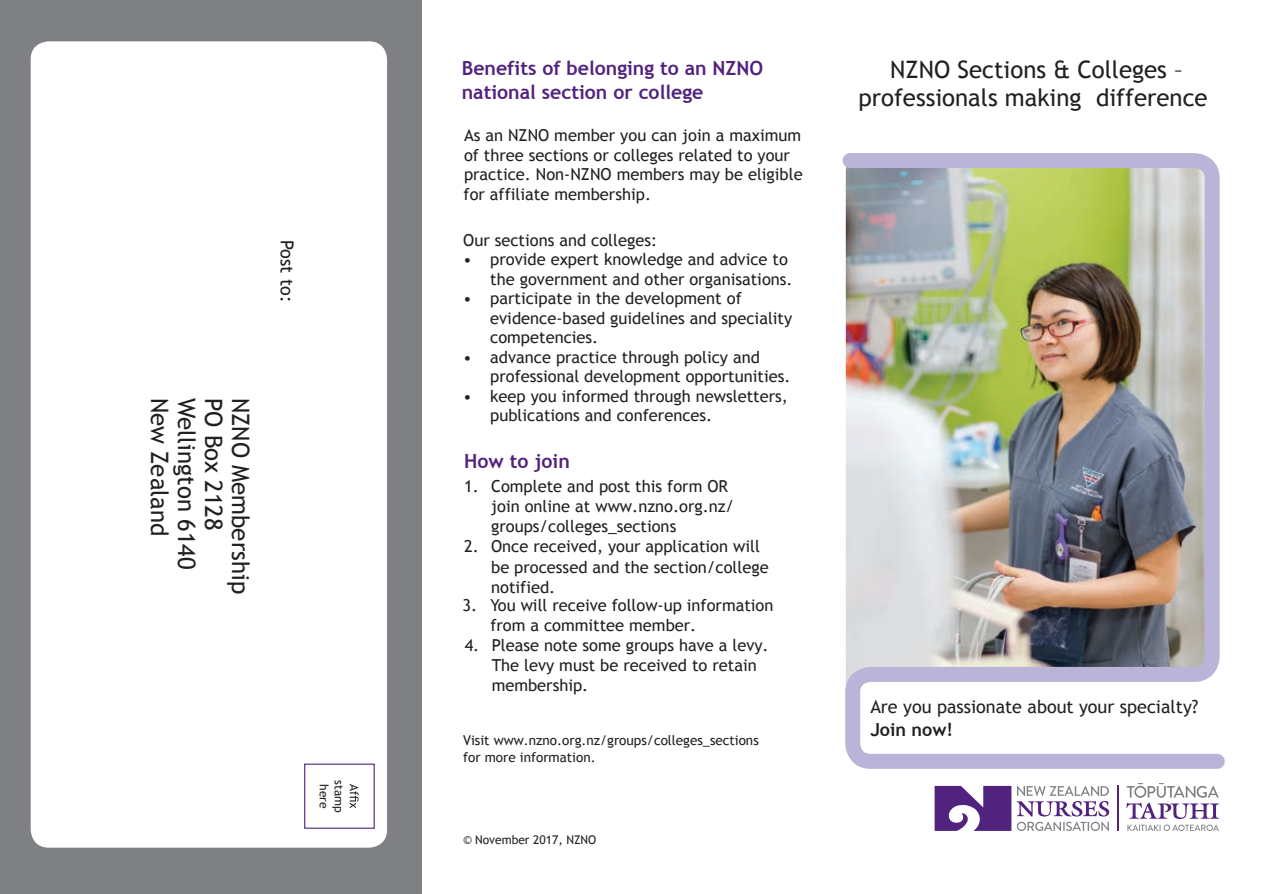
<style>
.page{position:relative;width:1264px;height:894px;background:#fff}
.page>*{position:absolute;margin:0;border:0;box-sizing:border-box;transform-origin:0 0}
.t1{font:24px/28.8px "Trebuchet MS";color:#231f20;text-align:center}
.t2{font:700 19.5px/23.4px "Trebuchet MS";color:#52227f}
.t3{font:18px "Trebuchet MS";color:#231f20}
.t4{font:700 18px "Trebuchet MS";color:#231f20}
.t5{font:16.5px/19.5px "Trebuchet MS";color:#231f20}
.t6{font:13.5px/16.2px "Trebuchet MS";color:#231f20}
.t7{font:12px/15px "Trebuchet MS";color:#231f20;text-align:center}
</style>
<div class="page">
<div style="left:0;top:0;width:422px;height:893px;background:#7e8083"></div>
<div style="left:31px;top:41px;width:356px;height:806px;background:#fff;border-radius:18px"></div>
<img style="left:842px;top:153px;width:383px;height:616px">
<svg style="left:350px;top:784px;width:8px;height:24px"></svg>
<div style="left:304px;top:763px;width:71px;height:65px;border:1px solid #52227f"></div>
<hr style="left:1117px;top:785px;width:1px;height:45px;background:#52227f">
<svg style="left:1126px;top:783px;width:92px;height:35px"></svg>
<svg style="left:1127px;top:824px;width:91px;height:6px"></svg>
<svg style="left:934px;top:785px;width:175px;height:45px"></svg>
<p class="t3" style="left:297px;top:240px;width:64px;rotate:90deg">Post to:</p>
<h1 class="t1" style="left:200px;top:397px;width:173px;rotate:90deg">Wellington 6140</h1>
<h1 class="t1" style="left:227px;top:397px;width:134px;rotate:90deg">PO Box 2128</h1>
<h1 class="t1" style="left:254px;top:397px;width:198px;rotate:90deg">NZNO Membership</h1>
<h1 class="t1" style="left:173px;top:397px;width:140px;rotate:90deg">New Zealand</h1>
<p class="t7" style="left:346px;top:779px;width:34px;rotate:90deg">stamp here</p>
<p class="t2" style="left:461px;top:56px;width:303px">Benefits of belonging to an NZNO national section or college</p>
<p class="t5" style="left:463px;top:126px;width:340px">As an NZNO member you can join a maximum of three sections or colleges related to your practice. Non-NZNO members may be eligible for affiliate membership.</p>
<p class="t5" style="left:463px;top:230px;width:195px">Our sections and colleges:</p>
<p class="t5" style="left:463px;top:250px;width:331px;text-align:right">• provide expert knowledge and advice to the government and other organisations.</p>
<p class="t5" style="left:490px;top:289px;width:303px;text-indent:-27px">• participate in the development of evidence-based guidelines and speciality competencies.</p>
<p class="t5" style="left:490px;top:347px;width:302px;text-indent:-27px">• advance practice through policy and professional development opportunities.</p>
<p class="t5" style="left:490px;top:386px;width:299px;text-indent:-27px">• keep you informed through newsletters, publications and conferences.</p>
<p class="t2" style="left:464px;top:449px;width:107px">How to join</p>
<p class="t5" style="left:491px;top:476px;width:245px;text-indent:-27px">1. Complete and post this form OR join online at www.nzno.org.nz/ groups/colleges_sections</p>
<p class="t5" style="left:491px;top:536px;width:279px;line-height:20px;text-indent:-27px">2. Once received, your application will be processed and the section/college notified.</p>
<p class="t5" style="left:490px;top:595px;width:285px;text-indent:-28px">3. You will receive follow-up information from a committee member.</p>
<p class="t5" style="left:491px;top:635px;width:278px;text-indent:-27px">4. Please note some groups have a levy.<br>The levy must be received to retain membership.</p>
<p class="t6" style="left:463px;top:732px;width:297px">Visit www.nzno.org.nz/groups/colleges_sections for more information.</p>
<p class="t7" style="left:463px;top:832px;width:135px">© November 2017, NZNO</p>
<h1 class="t1" style="left:858px;top:55px;width:351px">NZNO Sections &amp; Colleges – professionals making difference</h1>
<p class="t3" style="left:870px;top:696px;width:329px">Are you passionate about your specialty?</p>
<p class="t4" style="left:870px;top:717px;width:84px">Join now!</p>
</div>
